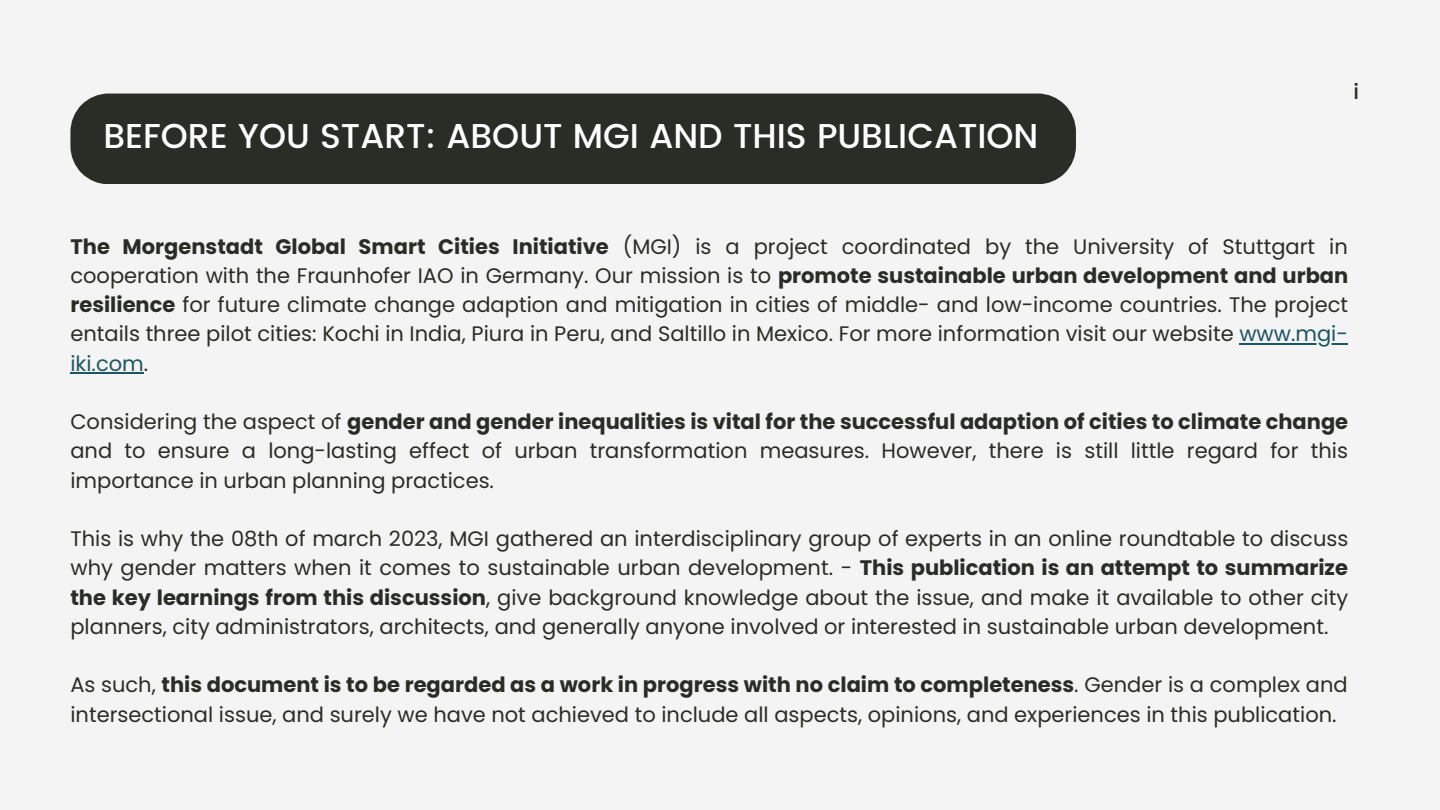
<style>
.page{position:relative;width:1440px;height:810px;background:#f4f4f4}
.page>*{position:absolute;margin:0;border:0;box-sizing:border-box;transform-origin:0 0}
.t1{font:500 34.5px "Poppins";color:#fff}
.t2{font:21px/29.2px "Poppins";color:#2a2d25;text-align:justify}
.t3{font:500 21px "Poppins";color:#2a2d25}
.s1{font-weight:700}
.s2{color:#1d5662}
</style>
<div class="page">
<div style="left:70px;top:94px;width:1006px;height:90px;background:#2a2d25"></div>
<hr style="left:1239px;top:343px;width:109px;height:1px;background:#1d5662">
<hr style="left:70px;top:372px;width:74px;height:2px;background:#1d5662">
<p class="t1" style="left:103px;top:116px;width:937px">BEFORE YOU START: ABOUT MGI AND THIS PUBLICATION</p>
<p class="t3" style="left:1353px;top:80px;width:7px">i</p>
<p class="t2" style="left:70px;top:232px;width:1279px"><span class="s1">The Morgenstadt Global Smart Cities Initiative</span> (MGI) is a project coordinated by the University of Stuttgart in cooperation with the Fraunhofer IAO in Germany. Our mission is to <span class="s1">promote sustainable urban development and urban resilience</span> for future climate change adaption and mitigation in cities of middle- and low-income countries. The project entails three pilot cities: Kochi in India, Piura in Peru, and Saltillo in Mexico. For more information visit our website <span class="s2">www.mgi&shy;iki.com</span>.</p>
<p class="t2" style="left:70px;top:407px;width:1279px">Considering the aspect of <span class="s1">gender and gender inequalities is vital for the successful adaption of cities to climate change </span>and to ensure a long-lasting effect of urban transformation measures. However, there is still little regard for this importance in urban planning practices.</p>
<p class="t2" style="left:70px;top:524px;width:1279px">This is why the 08th of march 2023, MGI gathered an interdisciplinary group of experts in an online roundtable to discuss why gender matters when it comes to sustainable urban development. - <span class="s1">This publication is an attempt to summarize the key learnings from this discussion</span>, give background knowledge about the issue, and make it available to other city planners, city administrators, architects, and generally anyone involved or interested in sustainable urban development.</p>
<p class="t2" style="left:70px;top:670px;width:1279px">As such, <span class="s1">this document is to be regarded as a work in progress with no claim to completeness</span>. Gender is a complex and intersectional issue, and surely we have not achieved to include all aspects, opinions, and experiences in this publication.</p>
</div>
